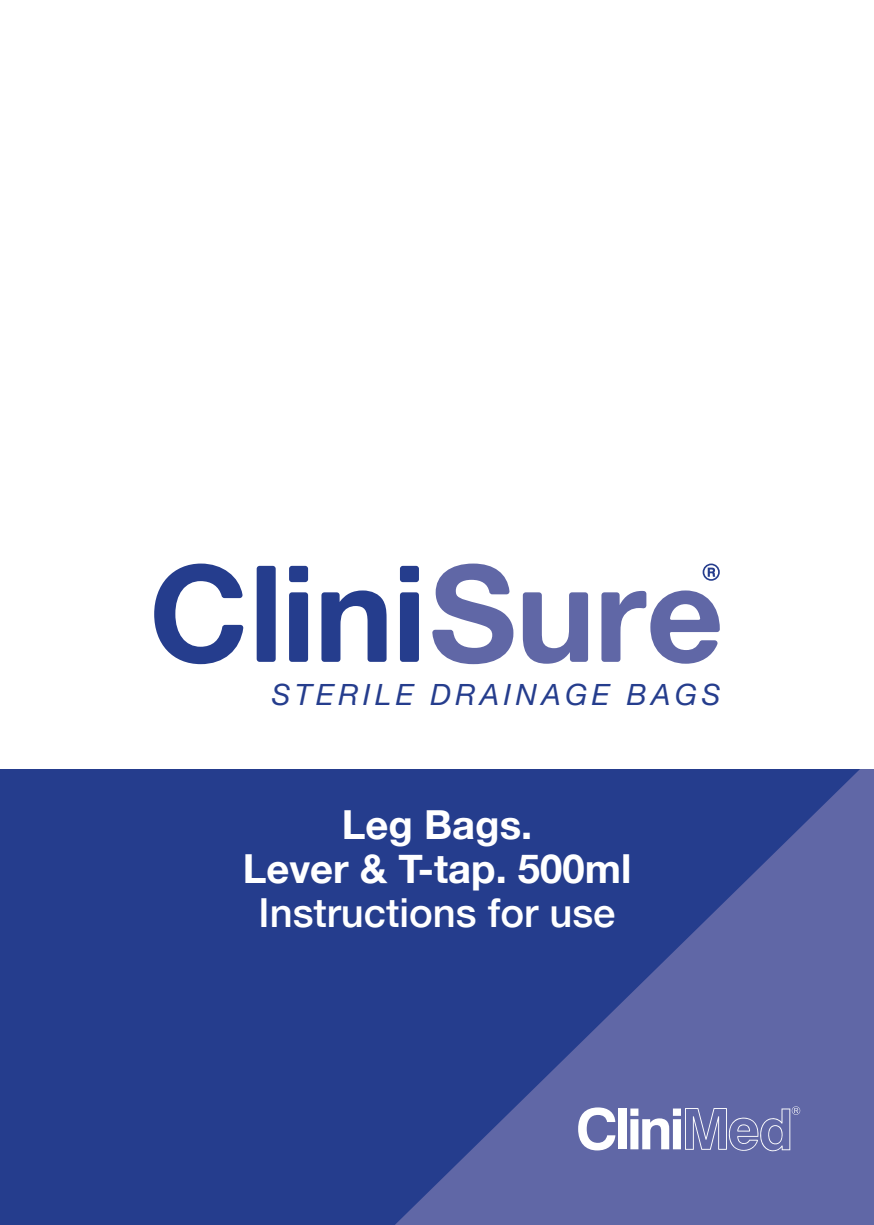
<style>
.page{position:relative;width:874px;height:1225px;background:#fff}
.page>*{position:absolute;margin:0;border:0;box-sizing:border-box;transform-origin:0 0}
.t1{font:700 40px/44px "Helvetica Neue";color:#fff;text-align:center}
.t2{font:500 40px "Helvetica Neue";color:#fff}
.t3{font:italic 29.2px "Helvetica Neue";letter-spacing:.15em;color:#253d8d}
</style>
<div class="page">
<div style="left:0;top:769px;width:873px;height:456px;background:#253d8d"></div>
<svg style="left:395px;top:769px;width:478px;height:456px"></svg>
<svg style="left:578px;top:1107px;width:37px;height:43px;background:#aaaecf"></svg>
<div style="left:618px;top:1108px;width:8px;height:41px;background:#fff"></div>
<svg style="left:630px;top:1106px;width:169px;height:46px;background:#858aba"></svg>
<svg style="left:154px;top:563px;width:89px;height:101px"></svg>
<div style="left:256px;top:566px;width:19px;height:96px;background:#253d8d"></div>
<svg style="left:289px;top:566px;width:19px;height:96px;background:#3e539a"></svg>
<svg style="left:321px;top:590px;width:65px;height:72px"></svg>
<svg style="left:400px;top:566px;width:19px;height:96px;background:#3e539a"></svg>
<svg style="left:432px;top:563px;width:81px;height:101px"></svg>
<svg style="left:522px;top:592px;width:65px;height:72px"></svg>
<svg style="left:601px;top:590px;width:118px;height:74px"></svg>
<svg style="left:702px;top:563px;width:17px;height:18px"></svg>
<p class="t3" style="left:271px;top:677px;width:450px">STERILE DRAINAGE BAGS</p>
<p class="t1" style="left:242px;top:801px;width:390px">Leg Bags.<br>Lever &amp; T-tap. 500ml</p>
<p class="t2" style="left:258px;top:888px;width:358px">Instructions for use</p>
</div>
